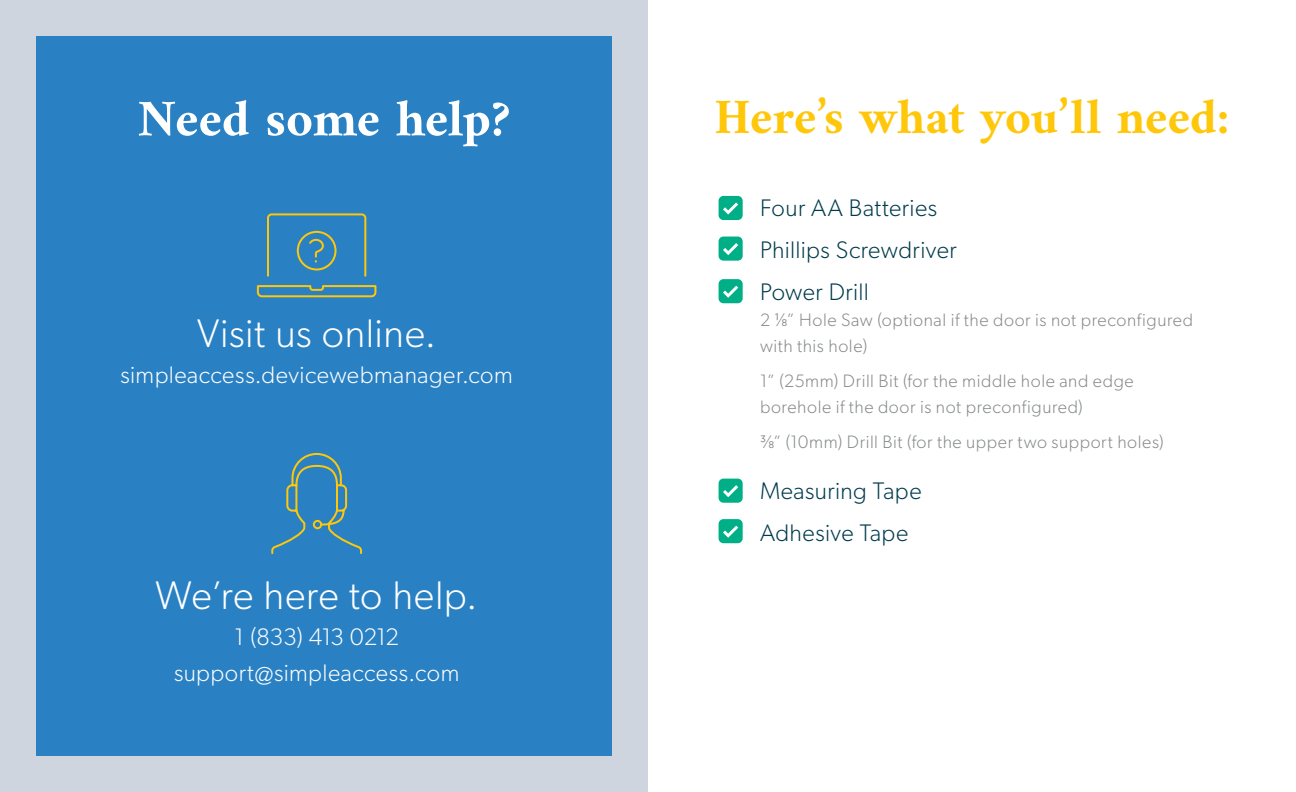
<style>
.page{position:relative;width:1296px;height:792px;background:#fff}
.page>*{position:absolute;margin:0;border:0;box-sizing:border-box;transform-origin:0 0}
.t1{font:700 52px "Amiri";letter-spacing:-.01em;color:#fff}
.Main_Headlines{font:700 50px "Amiri";letter-spacing:-.005em;color:#ffc709}
.Body_Copy{font:300 40px "Gibson";letter-spacing:.01em;color:#fff}
.Body_Copy-2{font:300 24px "Gibson";letter-spacing:.02em;color:#fff}
.Body_Copy-3{font:300 24px "Gibson";letter-spacing:.015em;color:#003b4c}
.Notes_Copy{font:300 24px "Gibson";letter-spacing:.02em;color:#003b4c}
.Body_Copy-4{font:300 24px "Gibson";letter-spacing:-.02em;color:#fff}
.Notes_Copy-2{font:300 18px/26px "Gibson";letter-spacing:.03em;color:#86898b}
.s1{font-family:"Gotham Narrow";font-weight:400}
</style>
<div class="page">
<div style="left:719px;top:196px;width:24px;height:24px;background:#00af86;border-radius:5px"></div>
<svg style="left:723px;top:202px;width:15px;height:13px"></svg>
<div style="left:719px;top:237px;width:24px;height:24px;background:#00af86;border-radius:5px"></div>
<svg style="left:723px;top:243px;width:15px;height:12px"></svg>
<div style="left:719px;top:279px;width:24px;height:24px;background:#00af86;border-radius:5px"></div>
<svg style="left:723px;top:286px;width:15px;height:12px"></svg>
<div style="left:719px;top:479px;width:24px;height:24px;background:#00af86;border-radius:5px"></div>
<svg style="left:723px;top:485px;width:15px;height:12px"></svg>
<div style="left:719px;top:519px;width:24px;height:24px;background:#00af86;border-radius:5px"></div>
<svg style="left:723px;top:526px;width:15px;height:12px"></svg>
<div style="left:0;top:0;width:648px;height:792px;background:#ced5de"></div>
<div style="left:36px;top:36px;width:576px;height:720px;background:#2981c4"></div>
<svg style="left:271px;top:453px;width:92px;height:101px"></svg>
<svg style="left:256px;top:213px;width:121px;height:85px"></svg>
<p class="t1" style="left:137px;top:87px;width:375px">Need some help?</p>
<p class="Body_Copy" style="left:197px;top:309px;width:241px">Visit us online.</p>
<p class="Body_Copy-2" style="left:121px;top:360px;width:394px">simpleaccess.devicewebmanager.com</p>
<p class="Body_Copy" style="left:156px;top:571px;width:324px">We’re here to help.</p>
<p class="Body_Copy-4" style="left:234px;top:622px;width:166px">1 (833) 413 0212</p>
<p class="Body_Copy-2" style="left:174px;top:658px;width:287px">support@simpleaccess.com</p>
<p class="Main_Headlines" style="left:714px;top:87px;width:517px">Here’s what you’ll need:</p>
<p class="Body_Copy-3" style="left:760px;top:194px;width:179px">Four AA Batteries</p>
<p class="Body_Copy-3" style="left:760px;top:236px;width:198px">Phillips Screwdriver</p>
<p class="Body_Copy-3" style="left:760px;top:278px;width:111px">Power Drill</p>
<p class="Notes_Copy-2" style="left:760px;top:307px;width:435px">2 <span class="s1">1/8</span>” Hole Saw (optional if the door is not preconfigured with this hole)</p>
<p class="Notes_Copy-2" style="left:760px;top:368px;width:375px">1” (25mm) Drill Bit (for the middle hole and edge borehole if the door is not preconfigured)</p>
<p class="Notes_Copy-2" style="left:760px;top:429px;width:405px"><span class="s1">⅜</span>” (10mm) Drill Bit (for the upper two support holes)</p>
<p class="Notes_Copy" style="left:760px;top:477px;width:163px">Measuring Tape</p>
<p class="Body_Copy-3" style="left:760px;top:519px;width:150px">Adhesive Tape</p>
</div>
